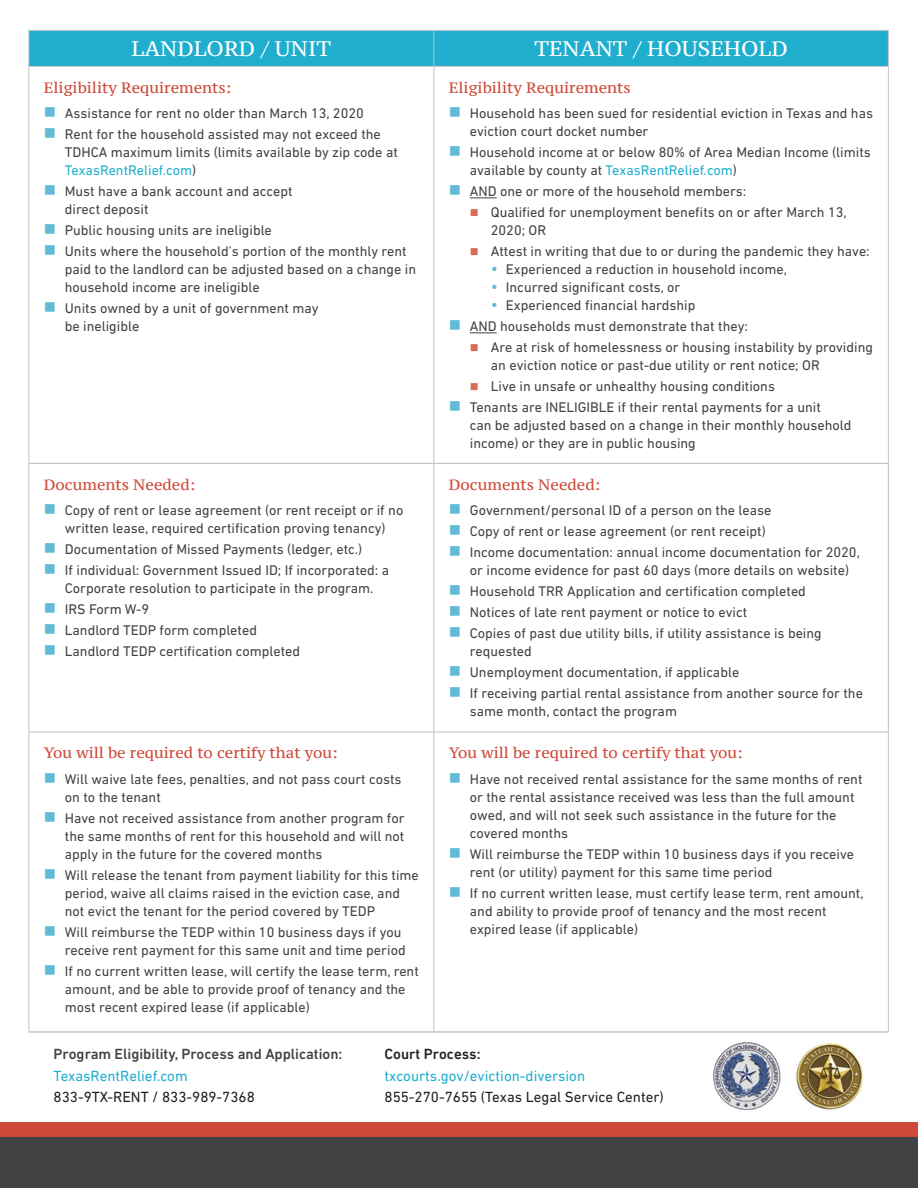
<style>
.page{position:relative;width:918px;height:1188px;background:#fff}
.page>*{position:absolute;margin:0;border:0;box-sizing:border-box;transform-origin:0 0}
.Paragraph{font:21px "PT Serif Caption";color:#fff}
.t1{font:15px "PT Serif Caption";color:#cf4938}
.t2{font:15px "DIN Next LT Pro";color:#231f20}
.t3{font:15px "DIN Next LT Pro";color:#20aece}
.t4{font:500 15px "DIN Next LT Pro";color:#424143}
.t5{font:500 15px "DIN Next LT Pro";color:#231f20}
.t6{font:14.25px/18px "DIN Next LT Pro";color:#424143}
.s1{color:#62bbd6}
.s2{color:#20aece}
.s3{color:#d66d54}
.s4{font-size:16.5px;color:#62bbd6}
</style>
<div class="page">
<div style="left:29px;top:31px;width:859px;height:35px;background:#20aece"></div>
<hr style="left:434px;top:67px;width:1px;height:396px;background:#bcbec0">
<hr style="left:434px;top:464px;width:1px;height:268px;background:#bcbec0">
<hr style="left:434px;top:31px;width:1px;height:35px;background:#bcbec0">
<hr style="left:434px;top:732px;width:1px;height:299px;background:#bcbec0">
<hr style="left:28px;top:30px;width:406px;height:1px;background:#c7c5c6">
<hr style="left:28px;top:31px;width:1px;height:35px;background:#c7c5c6">
<hr style="left:434px;top:30px;width:455px;height:1px;background:#c7c5c6">
<hr style="left:888px;top:31px;width:1px;height:35px;background:#c7c5c6">
<hr style="left:28px;top:66px;width:406px;height:1px;background:#c7c5c6">
<hr style="left:434px;top:66px;width:455px;height:1px;background:#c7c5c6">
<hr style="left:28px;top:67px;width:1px;height:396px;background:#c7c5c6">
<hr style="left:888px;top:67px;width:1px;height:396px;background:#c7c5c6">
<hr style="left:28px;top:463px;width:406px;height:1px;background:#bcbec0">
<hr style="left:28px;top:464px;width:1px;height:268px;background:#bcbec0">
<hr style="left:434px;top:463px;width:455px;height:1px;background:#bcbec0">
<hr style="left:888px;top:464px;width:1px;height:268px;background:#bcbec0">
<hr style="left:28px;top:732px;width:406px;height:1px;background:#bcbec0">
<hr style="left:434px;top:732px;width:455px;height:1px;background:#bcbec0">
<hr style="left:28px;top:732px;width:1px;height:299px;background:#c7c5c6">
<hr style="left:888px;top:732px;width:1px;height:299px;background:#c7c5c6">
<hr style="left:28px;top:1031px;width:406px;height:2px;background:#c7c5c6">
<hr style="left:434px;top:1031px;width:455px;height:2px;background:#c7c5c6">
<svg style="left:470px;top:197px;width:27px;height:1px"></svg>
<svg style="left:470px;top:332px;width:27px;height:1px"></svg>
<img style="left:713px;top:1042px;width:68px;height:68px">
<img style="left:796px;top:1042px;width:68px;height:68px">
<div style="left:0;top:1122px;width:918px;height:66px;background:#cf4938"></div>
<div style="left:0;top:1137px;width:918px;height:51px;background:#424143"></div>
<p class="Paragraph" style="left:132px;top:35px;width:201px">LANDLORD / UNIT</p>
<p class="Paragraph" style="left:534px;top:35px;width:255px">TENANT / HOUSEHOLD</p>
<p class="t1" style="left:44px;top:78px;width:189px">Eligibility Requirements:</p>
<p class="t6" style="left:44px;top:104px;width:321px"><span class="s1">■</span> Assistance for rent no older than March 13, 2020</p>
<p class="t6" style="left:65px;top:125px;width:335px;text-indent:-21px"><span class="s1">■</span> Rent for the household assisted may not exceed the<br>TDHCA maximum limits (limits available by zip code at<br><span class="s2">TexasRentRelief.com</span>)</p>
<p class="t6" style="left:65px;top:182px;width:229px;text-indent:-21px"><span class="s1">■</span> Must have a bank account and accept direct deposit</p>
<p class="t6" style="left:44px;top:221px;width:230px"><span class="s1">■</span> Public housing units are ineligible</p>
<p class="t6" style="left:65px;top:242px;width:353px;text-indent:-21px"><span class="s1">■</span> Units where the household’s portion of the monthly rent paid to the landlord can be adjusted based on a change in household income are ineligible</p>
<p class="t6" style="left:65px;top:299px;width:255px;text-indent:-21px"><span class="s1">■</span> Units owned by a unit of government may be ineligible</p>
<p class="t1" style="left:449px;top:78px;width:183px">Eligibility Requirements</p>
<p class="t6" style="left:470px;top:104px;width:405px;text-indent:-21px"><span class="s1">■</span> Household has been sued for residential eviction in Texas and has eviction court docket number</p>
<p class="t6" style="left:470px;top:143px;width:402px;text-indent:-21px"><span class="s1">■</span> Household income at or below 80% of Area Median Income (limits available by county at <span class="s2">TexasRentRelief.com</span>)</p>
<p class="t6" style="left:449px;top:182px;width:299px"><span class="s1">■</span> AND one or more of the household members:</p>
<p class="t6" style="left:491px;top:203px;width:357px;text-indent:-21px"><span class="s3">■</span> Qualified for unemployment benefits on or after March 13,<br>2020; OR</p>
<p class="t6" style="left:470px;top:242px;width:401px"><span class="s3">■</span> Attest in writing that due to or during the pandemic they have:</p>
<p class="t6" style="left:491px;top:260px;width:298px"><span class="s4">•</span> Experienced a reduction in household income,</p>
<p class="t6" style="left:491px;top:278px;width:191px"><span class="s4">•</span> Incurred significant costs, or</p>
<p class="t6" style="left:491px;top:296px;width:206px"><span class="s4">•</span> Experienced financial hardship</p>
<p class="t6" style="left:449px;top:317px;width:301px"><span class="s1">■</span> AND households must demonstrate that they:</p>
<p class="t6" style="left:491px;top:338px;width:384px;text-indent:-21px"><span class="s3">■</span> Are at risk of homelessness or housing instability by providing an eviction notice or past-due utility or rent notice; OR</p>
<p class="t6" style="left:470px;top:377px;width:307px"><span class="s3">■</span> Live in unsafe or unhealthy housing conditions</p>
<p class="t6" style="left:470px;top:398px;width:383px;text-indent:-21px"><span class="s1">■</span> Tenants are INELIGIBLE if their rental payments for a unit<br>can be adjusted based on a change in their monthly household income) or they are in public housing</p>
<p class="t1" style="left:44px;top:475px;width:153px">Documents Needed:</p>
<p class="t6" style="left:44px;top:501px;width:361px;text-align:center"><span class="s1">■</span> Copy of rent or lease agreement (or rent receipt or if no written lease, required certification proving tenancy)</p>
<p class="t6" style="left:44px;top:540px;width:320px"><span class="s1">■</span> Documentation of Missed Payments (ledger, etc.)</p>
<p class="t6" style="left:44px;top:561px;width:347px;text-align:center"><span class="s1">■</span> If individual: Government Issued ID; If incorporated: a<br>Corporate resolution to participate in the program.</p>
<p class="t6" style="left:44px;top:600px;width:107px"><span class="s1">■</span> IRS Form W-9</p>
<p class="t6" style="left:44px;top:621px;width:215px"><span class="s1">■</span> Landlord TEDP form completed</p>
<p class="t6" style="left:44px;top:642px;width:258px"><span class="s1">■</span> Landlord TEDP certification completed</p>
<p class="t1" style="left:44px;top:743px;width:295px">You will be required to certify that you:</p>
<p class="t6" style="left:65px;top:770px;width:338px;text-indent:-21px"><span class="s1">■</span> Will waive late fees, penalties, and not pass court costs on to the tenant</p>
<p class="t6" style="left:65px;top:809px;width:341px;text-align:justify;text-indent:-21px"><span class="s1">■</span> Have not received assistance from another program for the same months of rent for this household and will not apply in the future for the covered months</p>
<p class="t6" style="left:65px;top:866px;width:356px;text-indent:-21px"><span class="s1">■</span> Will release the tenant from payment liability for this time period, waive all claims raised in the eviction case, and not evict the tenant for the period covered by TEDP</p>
<p class="t6" style="left:44px;top:923px;width:363px;text-align:right"><span class="s1">■</span> Will reimburse the TEDP within 10 business days if you receive rent payment for this same unit and time period</p>
<p class="t6" style="left:65px;top:962px;width:356px;text-indent:-21px"><span class="s1">■</span> If no current written lease, will certify the lease term, rent amount, and be able to provide proof of tenancy and the most recent expired lease (if applicable)</p>
<p class="t1" style="left:449px;top:475px;width:153px">Documents Needed:</p>
<p class="t6" style="left:449px;top:501px;width:324px"><span class="s1">■</span> Government/personal ID of a person on the lease</p>
<p class="t6" style="left:449px;top:522px;width:318px"><span class="s1">■</span> Copy of rent or lease agreement (or rent receipt)</p>
<p class="t6" style="left:470px;top:543px;width:392px;text-indent:-21px"><span class="s1">■</span> Income documentation: annual income documentation for 2020, or income evidence for past 60 days (more details on website)</p>
<p class="t6" style="left:449px;top:582px;width:359px"><span class="s1">■</span> Household TRR Application and certification completed</p>
<p class="t6" style="left:449px;top:603px;width:300px"><span class="s1">■</span> Notices of late rent payment or notice to evict</p>
<p class="t6" style="left:470px;top:624px;width:353px;text-indent:-21px"><span class="s1">■</span> Copies of past due utility bills, if utility assistance is being requested</p>
<p class="t6" style="left:449px;top:663px;width:292px"><span class="s1">■</span> Unemployment documentation, if applicable</p>
<p class="t6" style="left:470px;top:684px;width:395px;text-indent:-21px"><span class="s1">■</span> If receiving partial rental assistance from another source for the same month, contact the program</p>
<p class="t1" style="left:449px;top:743px;width:295px">You will be required to certify that you:</p>
<p class="t6" style="left:470px;top:770px;width:394px;text-indent:-21px"><span class="s1">■</span> Have not received rental assistance for the same months of rent or the rental assistance received was less than the full amount owed, and will not seek such assistance in the future for the covered months</p>
<p class="t6" style="left:470px;top:845px;width:386px;text-indent:-21px"><span class="s1">■</span> Will reimburse the TEDP within 10 business days if you receive rent (or utility) payment for this same time period</p>
<p class="t6" style="left:470px;top:884px;width:395px;text-indent:-21px"><span class="s1">■</span> If no current written lease, must certify lease term, rent amount, and ability to provide proof of tenancy and the most recent expired lease (if applicable)</p>
<p class="t4" style="left:54px;top:1045px;width:290px">Program Eligibility, Process and Application:</p>
<p class="t3" style="left:54px;top:1067px;width:136px">TexasRentRelief.com</p>
<p class="t2" style="left:54px;top:1088px;width:203px">833-9TX-RENT / 833-989-7368</p>
<p class="t5" style="left:385px;top:1045px;width:98px">Court Process:</p>
<p class="t3" style="left:385px;top:1067px;width:202px">txcourts.gov/eviction-diversion</p>
<p class="t2" style="left:385px;top:1088px;width:281px">855-270-7655 (Texas Legal Service Center)</p>
</div>
